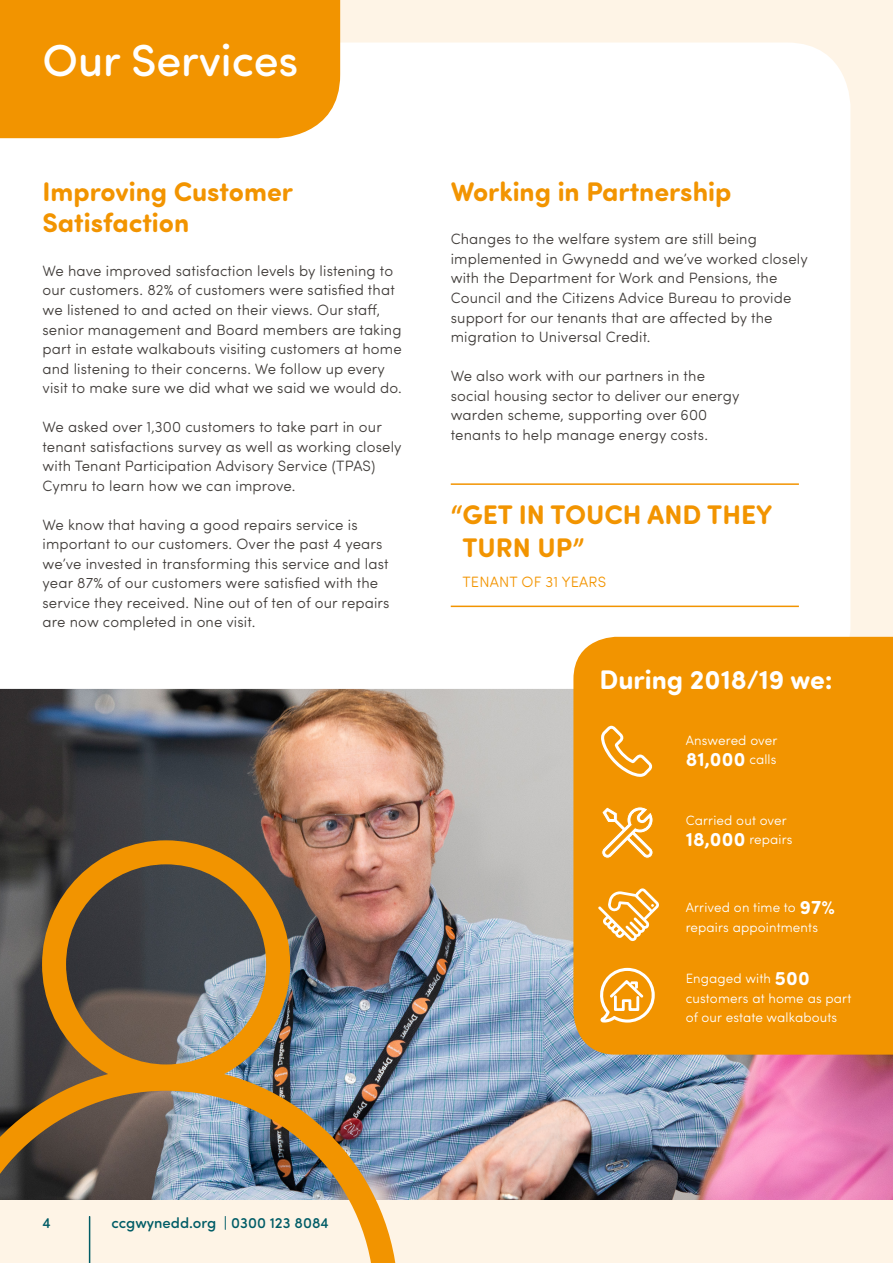
<style>
.page{position:relative;width:893px;height:1263px;background:#fef4e6}
.page>*{position:absolute;margin:0;border:0;box-sizing:border-box;transform-origin:0 0}
.t1{font:500 45px "Sofia Pro Soft";color:#fff}
.t2{font:700 27px/31.5px "Sofia Pro Soft";color:#f29400}
.t3{font:700 27px "Sofia Pro Soft";color:#fff}
.t4{font:700 19.5px "Sofia Pro Soft";color:#fff}
.t5{font:300 15px/19.5px "Sofia Pro Soft";letter-spacing:.01em;color:#413d3a}
.t6{font:500 15px "Sofia Pro Soft";color:#005c66}
.t7{font:300 15px "Sofia Pro Soft";letter-spacing:.01em;color:#f29400}
.t8{font:300 13.5px/19.5px "Sofia Pro Soft";letter-spacing:.01em;color:#fff}
.s1{font-weight:300;font-size:13.5px}
.s2{font-weight:700;font-size:19.5px}
</style>
<div class="page">
<img style="left:0;top:689px;width:893px;height:510px">
<div style="left:0;top:43px;width:850px;height:646px;background:#fff"></div>
<div style="left:573px;top:637px;width:320px;height:417px;background:#f29400"></div>
<div style="left:0;top:0;width:340px;height:138px;background:#f29400"></div>
<hr style="left:451px;top:483px;width:348px;height:2px;background:#f29400">
<hr style="left:451px;top:606px;width:348px;height:1px;background:#f29400">
<img style="left:0;top:828px;width:413px;height:435px">
<svg style="left:601px;top:726px;width:52px;height:51px;background:#f4a72e"></svg>
<svg style="left:601px;top:806px;width:53px;height:53px;background:#f5b248"></svg>
<svg style="left:598px;top:888px;width:61px;height:53px;background:#f5b043"></svg>
<svg style="left:597px;top:968px;width:58px;height:54px;background:#f5b247"></svg>
<hr style="left:89px;top:1217px;width:1px;height:46px;background:#005c66">
<h1 class="t1" style="left:43px;top:28px;width:257px">Our Services</h1>
<h2 class="t2" style="left:43px;top:174px;width:252px">Improving Customer<br>Satisfaction</h2>
<p class="t5" style="left:43px;top:260px;width:361px">We have improved satisfaction levels by listening to our customers. 82% of customers were satisfied that we listened to and acted on their views. Our staff, senior management and Board members are taking part in estate walkabouts visiting customers at home and listening to their concerns. We follow up every visit to make sure we did what we said we would do.</p>
<p class="t5" style="left:43px;top:416px;width:361px">We asked over 1,300 customers to take part in our tenant satisfactions survey as well as working closely with Tenant Participation Advisory Service (TPAS)<br>Cymru to learn how we can improve.</p>
<p class="t5" style="left:43px;top:514px;width:349px">We know that having a good repairs service is important to our customers. Over the past 4 years we’ve invested in transforming this service and last year 87% of our customers were satisfied with the service they received. Nine out of ten of our repairs are now completed in one visit.</p>
<h2 class="t2" style="left:451px;top:174px;width:282px">Working in Partnership</h2>
<p class="t5" style="left:451px;top:229px;width:359px">Changes to the welfare system are still being implemented in Gwynedd and we’ve worked closely with the Department for Work and Pensions, the Council and the Citizens Advice Bureau to provide support for our tenants that are affected by the migration to Universal Credit.</p>
<p class="t5" style="left:451px;top:365px;width:290px">We also work with our partners in the social housing sector to deliver our energy warden scheme, supporting over 600 tenants to help manage energy costs.</p>
<h2 class="t2" style="left:462px;top:496px;width:311px;line-height:33px;text-indent:-12px">“GET IN TOUCH AND THEY<br>TURN UP”</h2>
<p class="t7" style="left:462px;top:571px;width:145px">TENANT OF 31 YEARS</p>
<h2 class="t3" style="left:600px;top:660px;width:235px">During 2018/19 we:</h2>
<p class="t8" style="left:686px;top:730px;width:93px">Answered over</p>
<h3 class="t4" style="left:686px;top:745px;width:92px">81,000 <span class="s1">calls</span></h3>
<p class="t8" style="left:686px;top:810px;width:108px">Carried out over<br><span class="s2">18,000</span> repairs</p>
<p class="t8" style="left:686px;top:897px;width:151px">Arrived on time to <span class="s2">97% </span>repairs appointments</p>
<p class="t8" style="left:686px;top:968px;width:167px">Engaged with <span class="s2">500 </span>customers at home as part of our estate walkabouts</p>
<p class="t6" style="left:43px;top:1212px;width:10px">4</p>
<p class="t6" style="left:112px;top:1212px;width:219px">ccgwynedd.org | 0300 123 8084</p>
</div>
